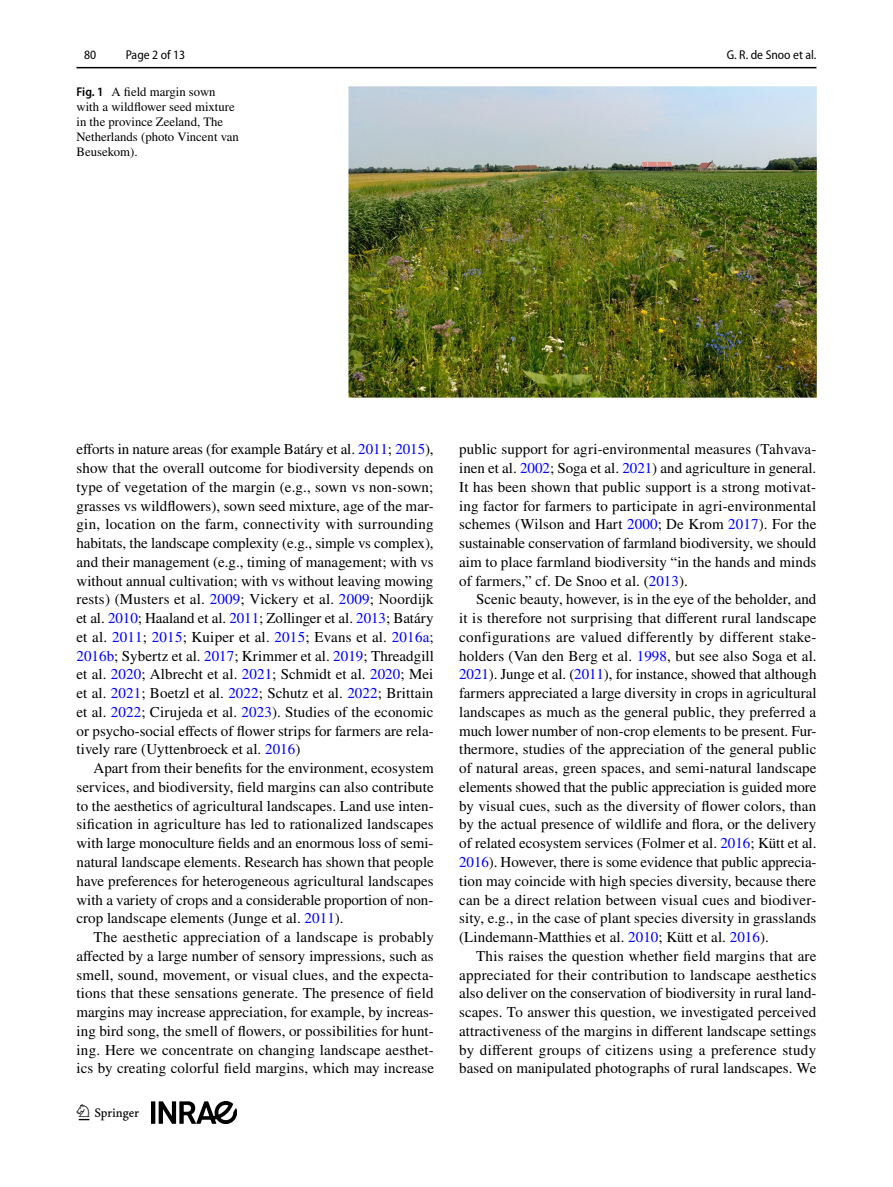
<style>
.page{position:relative;width:893px;height:1187px;background:#fff}
.page>*{position:absolute;margin:0;border:0;box-sizing:border-box;transform-origin:0 0}
.t1{font:22.5px "Springnew Regular 2";color:#000}
.t2{font:15px/18.8px "STIX";letter-spacing:.005em;color:#000;text-align:justify}
.t3{font:12.75px/15px "STIX";color:#000}
.t4{font:semi-condensed 12.75px "Myriad Pro";color:#000}
.s1{font-family:"Myriad Pro";font-weight:600;font-stretch:semi-condensed}
.s2{color:#00f}
</style>
<div class="page">
<hr style="left:77px;top:67px;width:739px;height:1px;background:#000">
<img style="left:151px;top:1101px;width:85px;height:22px">
<img style="left:349px;top:87px;width:467px;height:310px">
<p class="t4" style="left:84px;top:48px;width:14px">80</p>
<p class="t4" style="left:126px;top:48px;width:61px">Page 2 of 13</p>
<p class="t3" style="left:77px;top:85px;width:164px"><span class="s1">Fig. 1</span> A field margin sown with a wildflower seed mixture in the province Zeeland, The<br>Netherlands (photo Vincent van<br>Beusekom).</p>
<p class="t4" style="left:727px;top:48px;width:91px">G. R. de Snoo et al.</p>
<p class="t2" style="left:77px;top:441px;width:359px">efforts in nature areas (for example Batáry et al. <span class="s2">2011</span>; <span class="s2">2015</span>), show that the overall outcome for biodiversity depends on type of vegetation of the margin (e.g., sown vs non-sown; grasses vs wildflowers), sown seed mixture, age of the mar&shy;gin, location on the farm, connectivity with surrounding habitats, the landscape complexity (e.g., simple vs complex), and their management (e.g., timing of management; with vs without annual cultivation; with vs without leaving mowing rests) (Musters et al. <span class="s2">2009</span>; Vickery et al. <span class="s2">2009</span>; Noordijk et al. <span class="s2">2010</span>; Haaland et al. <span class="s2">2011</span>; Zollinger et al. <span class="s2">2013</span>; Batáry et al. <span class="s2">2011</span>; <span class="s2">2015</span>; Kuiper et al. <span class="s2">2015</span>; Evans et al. <span class="s2">2016a</span>; <span class="s2">2016b</span>; Sybertz et al. <span class="s2">2017</span>; Krimmer et al. <span class="s2">2019</span>; Threadgill et al. <span class="s2">2020</span>; Albrecht et al. <span class="s2">2021</span>; Schmidt et al. <span class="s2">2020</span>; Mei et al. <span class="s2">2021</span>; Boetzl et al. <span class="s2">2022</span>; Schutz et al. <span class="s2">2022</span>; Brittain et al. <span class="s2">2022</span>; Cirujeda et al. <span class="s2">2023</span>). Studies of the economic or psycho-social effects of flower strips for farmers are rela&shy;tively rare (Uyttenbroeck et al. <span class="s2">2016</span>)</p>
<p class="t2" style="left:77px;top:759px;width:359px;text-indent:17px">Apart from their benefits for the environment, ecosystem services, and biodiversity, field margins can also contribute to the aesthetics of agricultural landscapes. Land use inten&shy;sification in agriculture has led to rationalized landscapes with large monoculture fields and an enormous loss of semi&shy;natural landscape elements. Research has shown that people have preferences for heterogeneous agricultural landscapes with a variety of crops and a considerable proportion of non&shy;crop landscape elements (Junge et al. <span class="s2">2011</span>).</p>
<p class="t2" style="left:77px;top:928px;width:359px;text-indent:17px">The aesthetic appreciation of a landscape is probably affected by a large number of sensory impressions, such as smell, sound, movement, or visual clues, and the expecta&shy;tions that these sensations generate. The presence of field margins may increase appreciation, for example, by increas&shy;ing bird song, the smell of flowers, or possibilities for hunt&shy;ing. Here we concentrate on changing landscape aesthet&shy;ics by creating colorful field margins, which may increase</p>
<h1 class="t1" style="left:79px;top:1104px;width:62px">1 3</h1>
<p class="t2" style="left:459px;top:441px;width:359px">public support for agri-environmental measures (Tahvava&shy;inen et al. <span class="s2">2002</span>; Soga et al. <span class="s2">2021</span>) and agriculture in general.<br>It has been shown that public support is a strong motivat&shy;ing factor for farmers to participate in agri-environmental schemes (Wilson and Hart <span class="s2">2000</span>; De Krom <span class="s2">2017</span>). For the sustainable conservation of farmland biodiversity, we should aim to place farmland biodiversity “in the hands and minds of farmers,” cf. De Snoo et al. (<span class="s2">2013</span>).</p>
<p class="t2" style="left:459px;top:591px;width:359px;text-indent:17px">Scenic beauty, however, is in the eye of the beholder, and it is therefore not surprising that different rural landscape configurations are valued differently by different stake&shy;holders (Van den Berg et al. <span class="s2">1998</span>, but see also Soga et al.<br><span class="s2">2021</span>). Junge et al. (<span class="s2">2011</span>), for instance, showed that although farmers appreciated a large diversity in crops in agricultural landscapes as much as the general public, they preferred a much lower number of non-crop elements to be present. Fur&shy;thermore, studies of the appreciation of the general public of natural areas, green spaces, and semi-natural landscape elements showed that the public appreciation is guided more by visual cues, such as the diversity of flower colors, than by the actual presence of wildlife and flora, or the delivery of related ecosystem services (Folmer et al. <span class="s2">2016</span>; Kütt et al.<br><span class="s2">2016</span>). However, there is some evidence that public apprecia&shy;tion may coincide with high species diversity, because there can be a direct relation between visual cues and biodiver&shy;sity, e.g., in the case of plant species diversity in grasslands (Lindemann-Matthies et al. <span class="s2">2010</span>; Kütt et al. <span class="s2">2016</span>).</p>
<p class="t2" style="left:459px;top:947px;width:359px;text-indent:17px">This raises the question whether field margins that are appreciated for their contribution to landscape aesthetics also deliver on the conservation of biodiversity in rural land&shy;scapes. To answer this question, we investigated perceived attractiveness of the margins in different landscape settings by different groups of citizens using a preference study based on manipulated photographs of rural landscapes. We</p>
</div>
